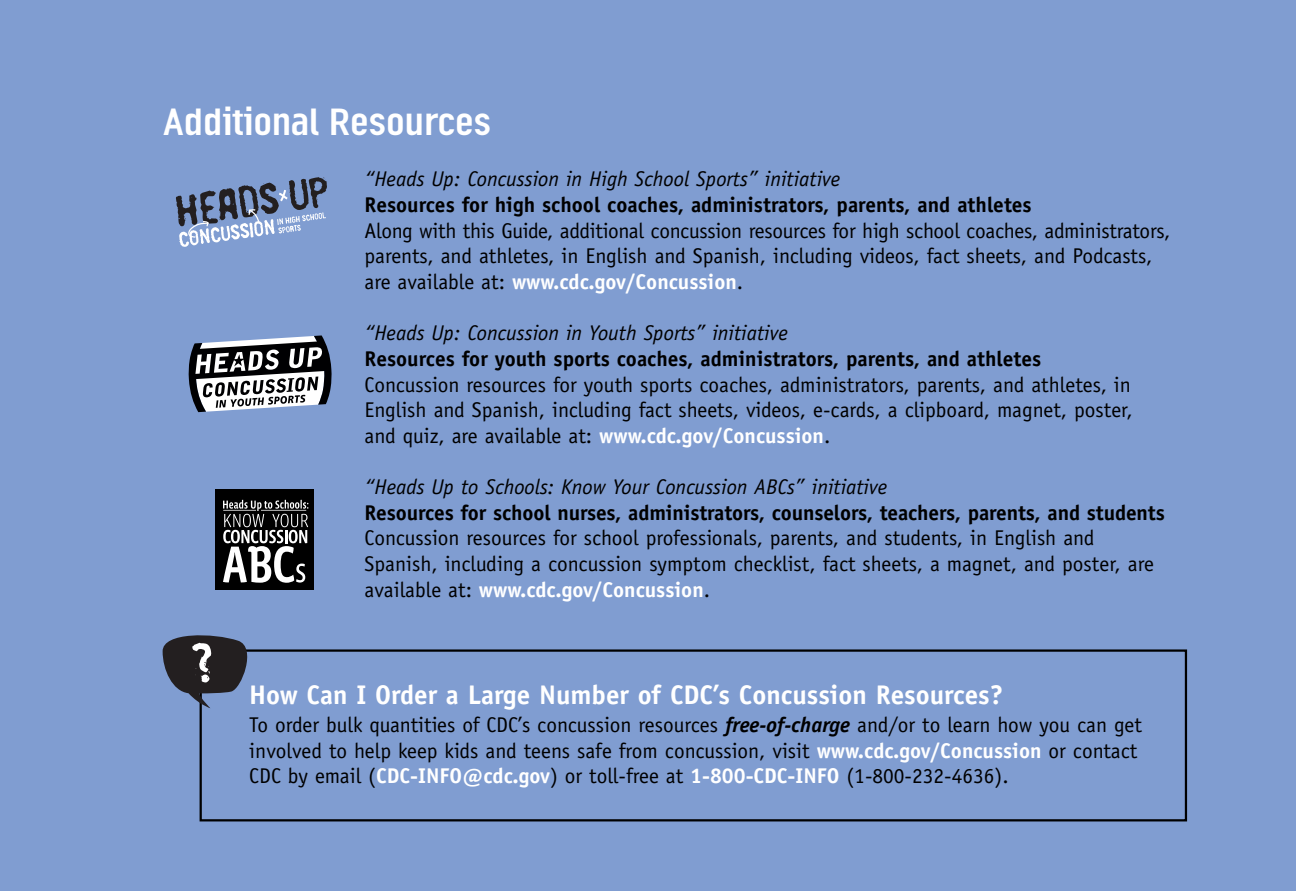
<style>
.page{position:relative;width:1296px;height:891px;background:#809dd1}
.page>*{position:absolute;margin:0;border:0;box-sizing:border-box;transform-origin:0 0}
.t1{font:38.25px "Linotype Ordinar";color:#fff}
.t2{font:700 27px "Officina Sans";color:#fff}
.t3{font:21.38px/25.7px "Officina Sans";color:#000}
.s1{font-style:italic}
.s2{font-weight:700}
.s3{font-weight:700;color:#fff}
.s4{font-weight:700;font-style:italic}
</style>
<div class="page">
<div style="left:200px;top:649px;width:987px;height:172px;border:2px solid #000"></div>
<svg style="left:176px;top:177px;width:151px;height:70px"></svg>
<svg style="left:189px;top:335px;width:143px;height:78px;background:#7f838c"></svg>
<div style="left:216px;top:489px;width:98px;height:100px;background:#000"></div>
<svg style="left:223px;top:500px;width:85px;height:83px"></svg>
<svg style="left:163px;top:635px;width:84px;height:73px"></svg>
<h1 class="t1" style="left:164px;top:109px;width:329px">Additional Resources</h1>
<p class="t3" style="left:364px;top:168px;width:808px"><span class="s1">“Heads Up: Concussion in High School Sports” initiative<br></span><span class="s2">Resources for high school coaches, administrators, parents, and athletes<br></span>Along with this Guide, additional concussion resources for high school coaches, administrators, parents, and athletes, in English and Spanish, including videos, fact sheets, and Podcasts, are available at: <span class="s3">www.cdc.gov/Concussion</span>.</p>
<p class="t3" style="left:364px;top:322px;width:770px"><span class="s1">“Heads Up: Concussion in Youth Sports” initiative<br></span><span class="s2">Resources for youth sports coaches, administrators, parents, and athletes </span>Concussion resources for youth sports coaches, administrators, parents, and athletes, in English and Spanish, including fact sheets, videos, e-cards, a clipboard, magnet, poster, and quiz, are available at: <span class="s3">www.cdc.gov/Concussion</span>.</p>
<p class="t3" style="left:365px;top:476px;width:802px"><span class="s1">“Heads Up to Schools: Know Your Concussion ABCs” initiative<br></span><span class="s2">Resources for school nurses, administrators, counselors, teachers, parents, and students </span>Concussion resources for school professionals, parents, and students, in English and Spanish, including a concussion symptom checklist, fact sheets, a magnet, and poster, are available at: <span class="s3">www.cdc.gov/Concussion</span>.</p>
<p class="t2" style="left:249px;top:684px;width:755px">How Can I Order a Large Number of CDC’s Concussion Resources?</p>
<p class="t3" style="left:249px;top:714px;width:894px">To order bulk quantities of CDC’s concussion resources <span class="s4">free-of-charge</span> and/or to learn how you can get involved to help keep kids and teens safe from concussion, visit <span class="s3">www.cdc.gov/Concussion</span> or contact<br>CDC by email (<span class="s3">CDC-INFO@cdc.gov</span>) or toll-free at <span class="s3">1-800-CDC-INFO</span> (1-800-232-4636).</p>
</div>
